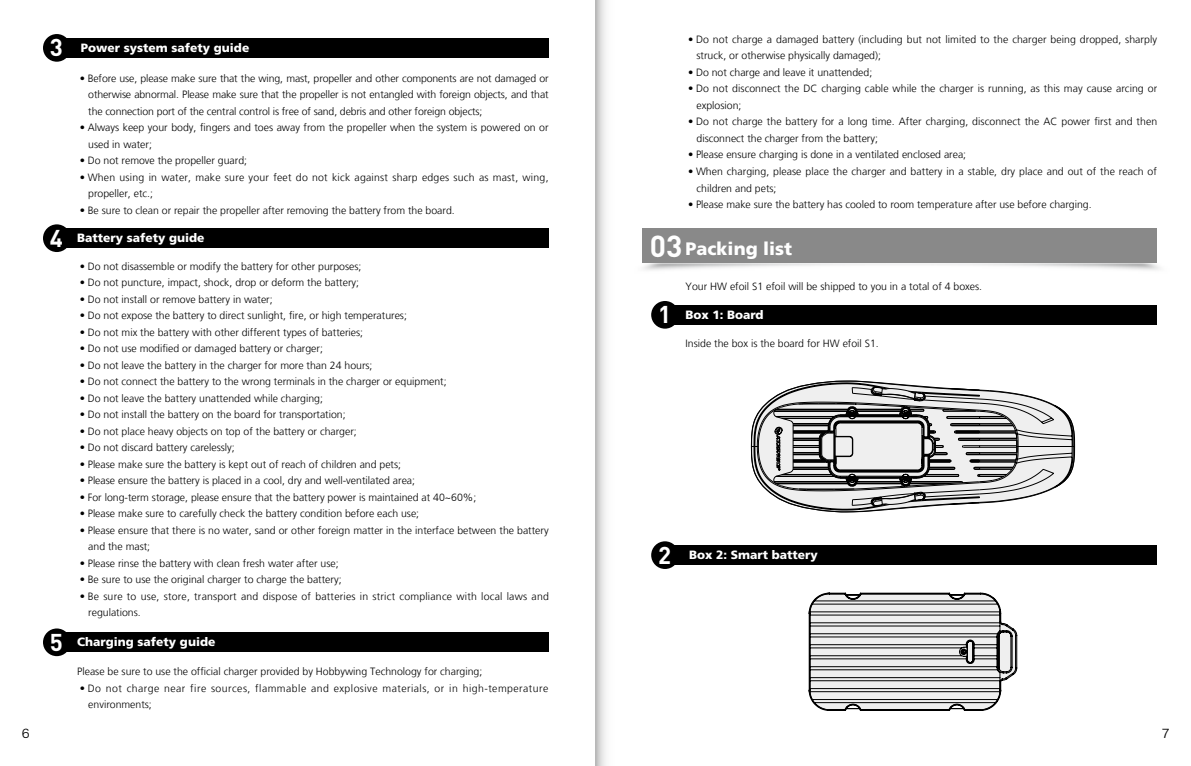
<style>
.page{position:relative;width:1191px;height:766px;background:#fff}
.page>*{position:absolute;margin:0;border:0;box-sizing:border-box;transform-origin:0 0}
.t1{font:700 24px "DIN";color:#fff}
.t2{font:900 18px "Frutiger";color:#fff}
.t3{font:900 12px "Frutiger";color:#fff}
.t4{font:12px "Hiragino Sans GB W3";color:#000}
.t5{font:300 10.5px/16.5px "Frutiger LT";color:#000}
.t6{font:300 10.5px/16.5px "Frutiger LT";letter-spacing:.02em;color:#000}
.t7{font:300 10.5px/16.5px "Frutiger LT";letter-spacing:.045em;color:#000}
.s1{font-family:"DIN";font-weight:700;font-size:24px}
.s2{font-family:"Frutiger"}
.s3{font-family:"DIN";font-weight:700;font-size:30px}
</style>
<div class="page">
<div style="left:642px;top:229px;width:515px;height:34px;background:#898989"></div>
<div style="left:57px;top:228px;width:492px;height:20px;background:#000"></div>
<div style="left:43px;top:224px;width:28px;height:28px;background:#000;border-radius:50%"></div>
<div style="left:665px;top:305px;width:491px;height:19px;background:#000"></div>
<div style="left:651px;top:301px;width:28px;height:27px;background:#000;border-radius:50%"></div>
<div style="left:665px;top:545px;width:491px;height:19px;background:#000"></div>
<div style="left:651px;top:541px;width:28px;height:28px;background:#000;border-radius:50%"></div>
<div style="left:57px;top:632px;width:492px;height:19px;background:#000"></div>
<div style="left:43px;top:628px;width:28px;height:28px;background:#000;border-radius:50%"></div>
<svg style="left:809px;top:592px;width:208px;height:118px"></svg>
<svg style="left:751px;top:380px;width:323px;height:132px"></svg>
<div style="left:57px;top:38px;width:492px;height:19px;background:#000"></div>
<div style="left:43px;top:34px;width:28px;height:28px;background:#000;border-radius:50%"></div>
<svg style="left:595px;top:0;width:11px;height:765px"></svg>
<p class="t3" style="left:50px;top:41px;width:201px"><span class="s1">3</span> Power system safety guide</p>
<p class="t5" style="left:88px;top:70px;width:462px;text-align:justify;text-indent:-8px"><span class="s2">•</span> Before use, please make sure that the wing, mast, propeller and other components are not damaged or otherwise abnormal. Please make sure that the propeller is not entangled with foreign objects, and that the connection port of the central control is free of sand, debris and other foreign objects;</p>
<p class="t5" style="left:88px;top:119px;width:462px;text-indent:-8px"><span class="s2">•</span> Always keep your body, fingers and toes away from the propeller when the system is powered on or used in water;</p>
<p class="t5" style="left:80px;top:152px;width:169px"><span class="s2">•</span> Do not remove the propeller guard;</p>
<p class="t6" style="left:88px;top:169px;width:462px;text-indent:-8px"><span class="s2">•</span> When using in water, make sure your feet do not kick against sharp edges such as mast, wing, propeller, etc.;</p>
<p class="t5" style="left:80px;top:202px;width:376px">• Be sure to clean or repair the propeller after removing the battery from the board.</p>
<h1 class="t1" style="left:50px;top:222px;width:15px">4</h1>
<h1 class="t1" style="left:50px;top:626px;width:15px">5</h1>
<p class="t3" style="left:77px;top:231px;width:129px">Battery safety guide</p>
<p class="t5" style="left:80px;top:258px;width:283px"><span class="s2">•</span> Do not disassemble or modify the battery for other purposes;</p>
<p class="t5" style="left:80px;top:274px;width:281px"><span class="s2">•</span> Do not puncture, impact, shock, drop or deform the battery;</p>
<p class="t5" style="left:80px;top:291px;width:194px">• Do not install or remove battery in water;</p>
<p class="t5" style="left:80px;top:307px;width:329px">• Do not expose the battery to direct sunlight, fire, or high temperatures;</p>
<p class="t5" style="left:80px;top:324px;width:285px">• Do not mix the battery with other different types of batteries;</p>
<p class="t5" style="left:80px;top:340px;width:245px">• Do not use modified or damaged battery or charger;</p>
<p class="t5" style="left:80px;top:357px;width:294px">• Do not leave the battery in the charger for more than 24 hours;</p>
<p class="t5" style="left:80px;top:373px;width:368px">• Do not connect the battery to the wrong terminals in the charger or equipment;</p>
<p class="t5" style="left:80px;top:390px;width:245px">• Do not leave the battery unattended while charging;</p>
<p class="t5" style="left:80px;top:406px;width:267px">• Do not install the battery on the board for transportation;</p>
<p class="t5" style="left:80px;top:423px;width:278px">• Do not place heavy objects on top of the battery or charger;</p>
<p class="t5" style="left:80px;top:439px;width:156px">• Do not discard battery carelessly;</p>
<p class="t5" style="left:80px;top:456px;width:323px">• Please make sure the battery is kept out of reach of children and pets;</p>
<p class="t5" style="left:80px;top:472px;width:337px">• Please ensure the battery is placed in a cool, dry and well-ventilated area;</p>
<p class="t5" style="left:80px;top:489px;width:398px">• For long-term storage, please ensure that the battery power is maintained at 40~60%;</p>
<p class="t5" style="left:80px;top:505px;width:341px"><span class="s2">•</span> Please make sure to carefully check the battery condition before each use;</p>
<p class="t5" style="left:88px;top:522px;width:462px;text-indent:-8px"><span class="s2">•</span> Please ensure that there is no water, sand or other foreign matter in the interface between the battery and the mast;</p>
<p class="t5" style="left:80px;top:555px;width:260px">• Please rinse the battery with clean fresh water after use;</p>
<p class="t5" style="left:80px;top:571px;width:263px">• Be sure to use the original charger to charge the battery;</p>
<p class="t6" style="left:88px;top:588px;width:462px;text-indent:-8px">• Be sure to use, store, transport and dispose of batteries in strict compliance with local laws and regulations.</p>
<p class="t3" style="left:77px;top:634px;width:140px">Charging safety guide</p>
<p class="t5" style="left:77px;top:663px;width:406px">Please be sure to use the official charger provided by Hobbywing Technology for charging;</p>
<p class="t7" style="left:88px;top:680px;width:461px;text-indent:-8px">• Do not charge near fire sources, flammable and explosive materials, or in high-temperature environments;</p>
<p class="t5" style="left:696px;top:31px;width:462px;text-indent:-8px"><span class="s2">•</span> Do not charge a damaged battery (including but not limited to the charger being dropped, sharply struck, or otherwise physically damaged);</p>
<p class="t5" style="left:688px;top:64px;width:186px"><span class="s2">•</span> Do not charge and leave it unattended;</p>
<p class="t5" style="left:696px;top:81px;width:462px;text-indent:-8px">• Do not disconnect the DC charging cable while the charger is running, as this may cause arcing or explosion;</p>
<p class="t5" style="left:696px;top:114px;width:462px;text-indent:-8px"><span class="s2">•</span> Do not charge the battery for a long time. After charging, disconnect the AC power first and then disconnect the charger from the battery;</p>
<p class="t5" style="left:688px;top:147px;width:280px"><span class="s2">•</span> Please ensure charging is done in a ventilated enclosed area;</p>
<p class="t5" style="left:696px;top:163px;width:462px;text-indent:-8px"><span class="s2">•</span> When charging, please place the charger and battery in a stable, dry place and out of the reach of children and pets;</p>
<p class="t5" style="left:688px;top:196px;width:405px"><span class="s2">•</span> Please make sure the battery has cooled to room temperature after use before charging.</p>
<h2 class="t2" style="left:650px;top:238px;width:144px"><span class="s3">03</span> Packing list</h2>
<h1 class="t1" style="left:658px;top:299px;width:15px">1</h1>
<p class="t5" style="left:685px;top:278px;width:298px">Your HW efoil S1 efoil will be shipped to you in a total of 4 boxes.</p>
<p class="t3" style="left:685px;top:307px;width:80px">Box 1: Board</p>
<p class="t5" style="left:685px;top:335px;width:195px">Inside the box is the board for HW efoil S1.</p>
<h1 class="t1" style="left:658px;top:539px;width:15px">2</h1>
<p class="t3" style="left:689px;top:547px;width:130px">Box 2: Smart battery</p>
<p class="t4" style="left:22px;top:726px;width:9px">6</p>
<p class="t4" style="left:1161px;top:726px;width:9px">7</p>
</div>
